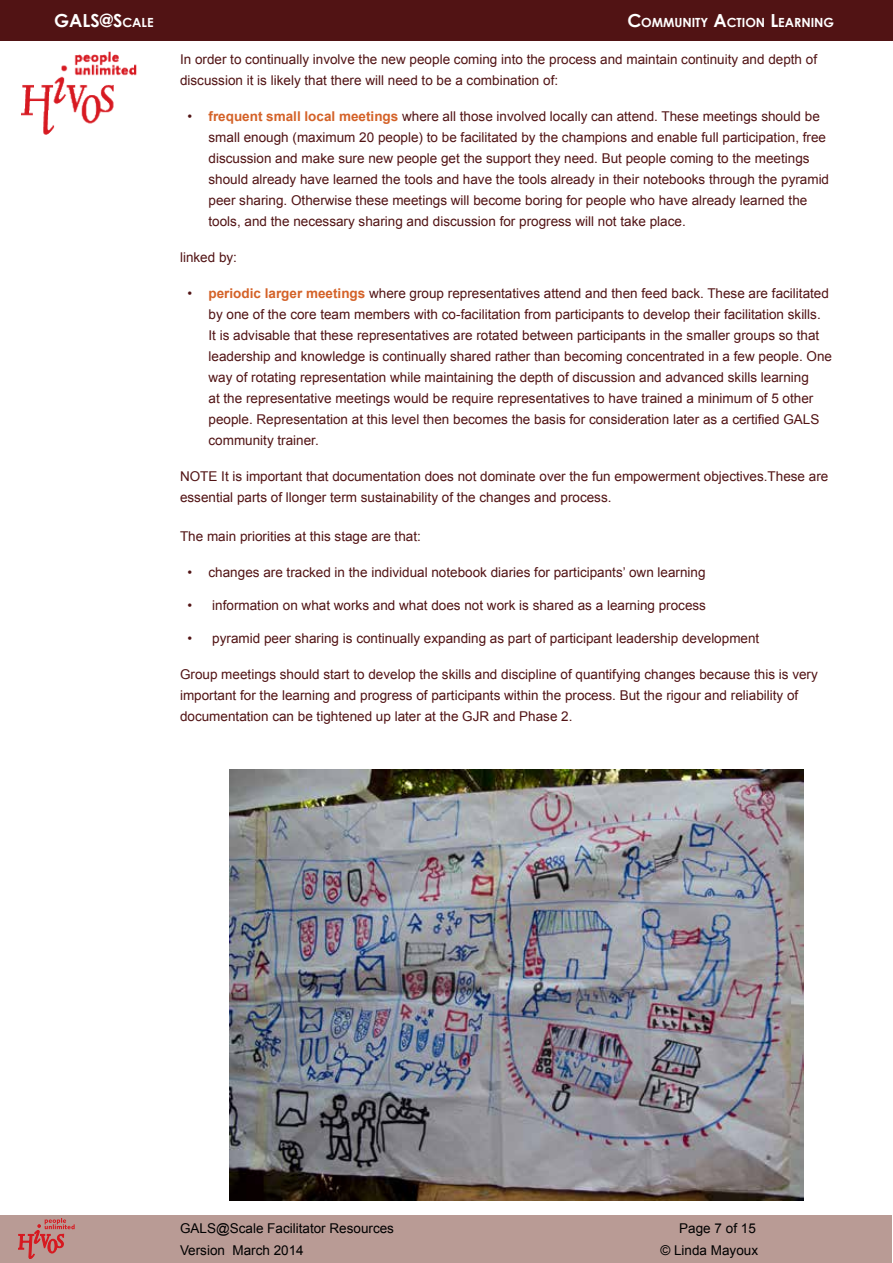
<style>
.page{position:relative;width:893px;height:1263px;background:#fff}
.page>*{position:absolute;margin:0;border:0;box-sizing:border-box;transform-origin:0 0}
.t1{font:700 18px "Century Gothic";color:#fff}
.t2{font:13.5px/21px "Arial";color:#511314}
.t3{font:13.5px "Arial";color:#000}
.t4{font:700 12.6px "Century Gothic";color:#fff}
.s1{font-size:12.6px}
.s2{font-size:18px}
.s3{font-weight:700;color:#d46228}
</style>
<div class="page">
<div style="left:0;top:1215px;width:891px;height:48px;background:#b99b95"></div>
<div style="left:0;top:0;width:893px;height:40px;background:#511314"></div>
<svg style="left:18px;top:1218px;width:57px;height:41px"></svg>
<img style="left:22px;top:52px;width:115px;height:82px">
<img style="left:230px;top:770px;width:574px;height:430px">
<h1 class="t1" style="left:54px;top:7px;width:101px">GALS@S<span class="s1">CAL E</span></h1>
<p class="t4" style="left:627px;top:13px;width:207px"><span class="s2">C</span>OMMUNITY <span class="s2">A</span>CTION <span class="s2">L</span>EARNING</p>
<p class="t2" style="left:180px;top:49px;width:639px">In order to continually involve the new people coming into the process and maintain continuity and depth of discussion it is likely that there will need to be a combination of:</p>
<p class="t2" style="left:209px;top:106px;width:622px;text-indent:-21px">• <span class="s3">frequent small local meetings</span> where all those involved locally can attend. These meetings should be small enough (maximum 20 people) to be facilitated by the champions and enable full participation, free discussion and make sure new people get the support they need. But people coming to the meetings should already have learned the tools and have the tools already in their notebooks through the pyramid peer sharing. Otherwise these meetings will become boring for people who have already learned the tools, and the necessary sharing and discussion for progress will not take place.</p>
<p class="t2" style="left:180px;top:247px;width:59px">linked by:</p>
<p class="t2" style="left:209px;top:283px;width:625px;text-indent:-21px">• <span class="s3">periodic larger meetings</span> where group representatives attend and then feed back. These are facilitated by one of the core team members with co-facilitation from participants to develop their facilitation skills.<br>It is advisable that these representatives are rotated between participants in the smaller groups so that leadership and knowledge is continually shared rather than becoming concentrated in a few people. One way of rotating representation while maintaining the depth of discussion and advanced skills learning<br>at the representative meetings would be require representatives to have trained a minimum of 5 other people. Representation at this level then becomes the basis for consideration later as a certified GALS community trainer.</p>
<p class="t2" style="left:180px;top:466px;width:650px">NOTE It is important that documentation does not dominate over the fun empowerment objectives.These are essential parts of llonger term sustainability of the changes and process.</p>
<p class="t2" style="left:180px;top:526px;width:242px">The main priorities at this stage are that:</p>
<p class="t2" style="left:188px;top:562px;width:520px">• changes are tracked in the individual notebook diaries for participants’ own learning</p>
<p class="t2" style="left:188px;top:595px;width:520px">• information on what works and what does not work is shared as a learning process</p>
<p class="t2" style="left:188px;top:628px;width:573px">• pyramid peer sharing is continually expanding as part of participant leadership development</p>
<p class="t2" style="left:180px;top:664px;width:639px">Group meetings should start to develop the skills and discipline of quantifying changes because this is very important for the learning and progress of participants within the process. But the rigour and reliability of documentation can be tightened up later at the GJR and Phase 2.</p>
<p class="t3" style="left:180px;top:1219px;width:216px">GALS@Scale Facilitator Resources</p>
<p class="t3" style="left:679px;top:1219px;width:78px">Page 7 of 15</p>
<p class="t3" style="left:180px;top:1240px;width:125px">Version March 2014</p>
<p class="t3" style="left:660px;top:1240px;width:99px">© Linda Mayoux</p>
</div>
